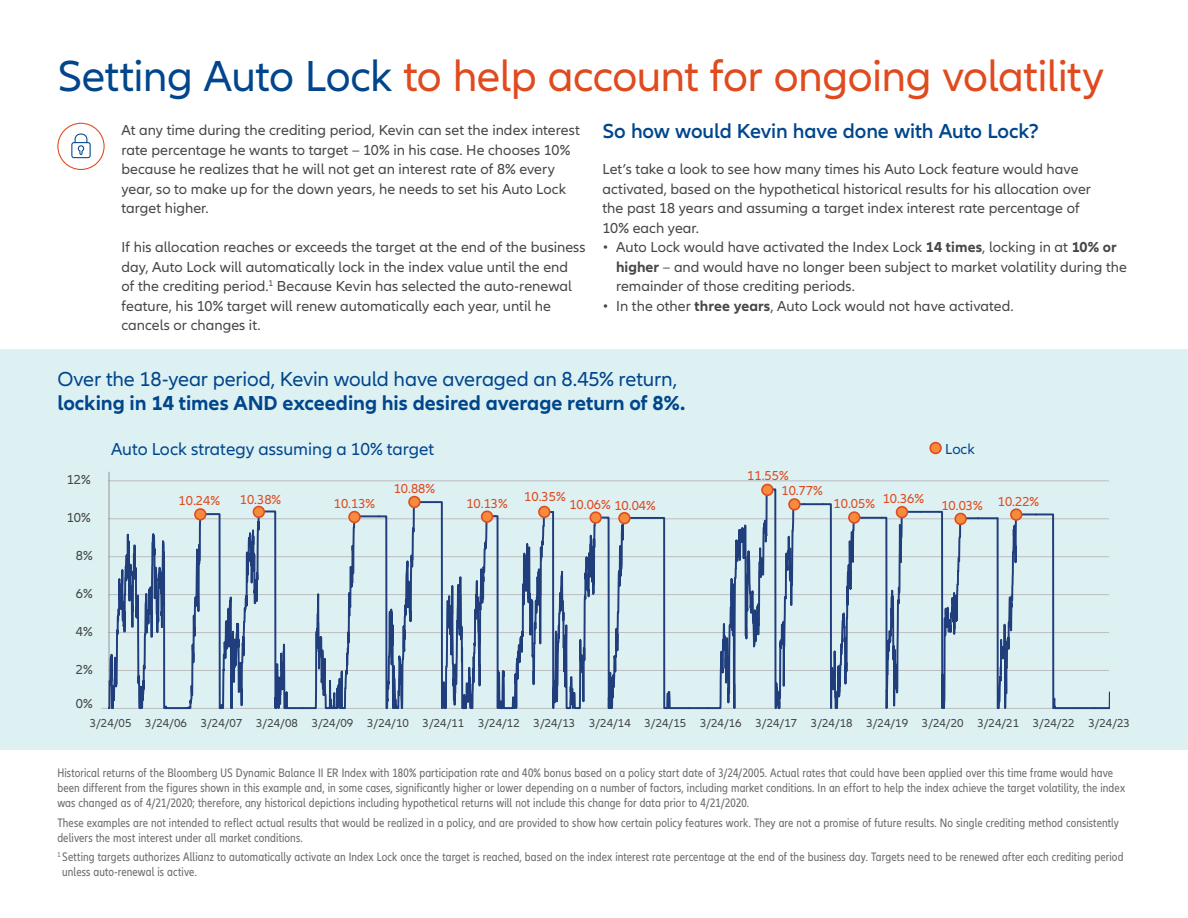
<style>
.page{position:relative;width:1188px;height:918px;background:#fff}
.page>*{position:absolute;margin:0;border:0;box-sizing:border-box;transform-origin:0 0}
.t1{font:45px "Allianz Neo";letter-spacing:-.015em;color:#df4a1e}
.t2{font:21px "Allianz Neo";letter-spacing:-.01em;color:#01468c}
.t3{font:700 21px "Allianz Neo";letter-spacing:-.005em;color:#01468c}
.t4{font:600 21px "Allianz Neo";letter-spacing:-.005em;color:#01468c}
.t5{font:18px "Allianz Neo";color:#01468c}
.t6{font:15px/19.5px "Allianz Neo";color:#454647}
.t7{font:15px "Allianz Neo";color:#01468c}
.t8{font:13.5px/14.9px "Allianz Neo";color:#df4a1e}
.t9{font:13.5px "Allianz Neo";color:#454647}
.t10{font:condensed 12.75px/15px "Allianz Neo";letter-spacing:.01em;color:#6c6d70}
.t11{font:12px "Allianz Neo";color:#454647}
.s1{color:#01468c}
.s2{font-weight:700}
</style>
<div class="page">
<div style="left:0;top:350px;width:1188px;height:400px;background:#ddf1f3"></div>
<hr style="left:101px;top:708px;width:1008px;height:1px;background:#bcbdc0">
<hr style="left:108px;top:670px;width:1001px;height:1px;background:#bcbdc0">
<hr style="left:108px;top:632px;width:1001px;height:1px;background:#bcbdc0">
<hr style="left:108px;top:594px;width:1001px;height:1px;background:#bcbdc0">
<hr style="left:108px;top:556px;width:1001px;height:1px;background:#bcbdc0">
<hr style="left:108px;top:519px;width:1001px;height:1px;background:#bcbdc0">
<hr style="left:108px;top:481px;width:1001px;height:1px;background:#bcbdc0">
<svg style="left:109px;top:349px;width:523px;height:361px"></svg>
<hr style="left:630px;top:517px;width:20px;height:2px;background:#203e7c">
<svg style="left:648px;top:517px;width:42px;height:192px"></svg>
<hr style="left:688px;top:707px;width:20px;height:2px;background:#203e7c">
<svg style="left:706px;top:349px;width:100px;height:361px"></svg>
<hr style="left:804px;top:503px;width:20px;height:2px;background:#203e7c">
<svg style="left:822px;top:349px;width:42px;height:360px"></svg>
<hr style="left:862px;top:517px;width:20px;height:2px;background:#203e7c">
<svg style="left:880px;top:441px;width:177px;height:268px"></svg>
<hr style="left:1055px;top:707px;width:20px;height:2px;background:#203e7c">
<svg style="left:1075px;top:692px;width:34px;height:17px"></svg>
<div style="left:930px;top:443px;width:11px;height:10px;background:#f58b3c;border-radius:50%"></div>
<div style="left:929px;top:442px;width:13px;height:12px;border:2px solid #df4a1e;border-radius:50%"></div>
<div style="left:195px;top:509px;width:11px;height:11px;background:#f58b3c;border-radius:50%"></div>
<div style="left:194px;top:508px;width:13px;height:13px;border:2px solid #df4a1e;border-radius:50%"></div>
<div style="left:253px;top:506px;width:11px;height:11px;background:#f58b3c;border-radius:50%"></div>
<div style="left:253px;top:506px;width:12px;height:12px;border:2px solid #df4a1e;border-radius:50%"></div>
<div style="left:349px;top:512px;width:11px;height:10px;background:#f58b3c;border-radius:50%"></div>
<div style="left:348px;top:511px;width:13px;height:12px;border:2px solid #df4a1e;border-radius:50%"></div>
<div style="left:409px;top:497px;width:11px;height:10px;background:#f58b3c;border-radius:50%"></div>
<div style="left:408px;top:496px;width:13px;height:12px;border:2px solid #df4a1e;border-radius:50%"></div>
<div style="left:482px;top:511px;width:10px;height:11px;background:#f58b3c;border-radius:50%"></div>
<div style="left:481px;top:511px;width:12px;height:12px;border:2px solid #df4a1e;border-radius:50%"></div>
<div style="left:539px;top:507px;width:11px;height:10px;background:#f58b3c;border-radius:50%"></div>
<div style="left:538px;top:506px;width:13px;height:12px;border:2px solid #df4a1e;border-radius:50%"></div>
<div style="left:619px;top:513px;width:11px;height:11px;background:#f58b3c;border-radius:50%"></div>
<div style="left:618px;top:512px;width:13px;height:12px;border:2px solid #df4a1e;border-radius:50%"></div>
<div style="left:590px;top:512px;width:11px;height:11px;background:#f58b3c;border-radius:50%"></div>
<div style="left:590px;top:511px;width:12px;height:13px;border:2px solid #df4a1e;border-radius:50%"></div>
<div style="left:762px;top:484px;width:11px;height:11px;background:#f58b3c;border-radius:50%"></div>
<div style="left:761px;top:484px;width:13px;height:12px;border:2px solid #df4a1e;border-radius:50%"></div>
<div style="left:789px;top:499px;width:11px;height:11px;background:#f58b3c;border-radius:50%"></div>
<div style="left:788px;top:498px;width:13px;height:13px;border:2px solid #df4a1e;border-radius:50%"></div>
<div style="left:849px;top:512px;width:11px;height:11px;background:#f58b3c;border-radius:50%"></div>
<div style="left:848px;top:511px;width:12px;height:13px;border:2px solid #df4a1e;border-radius:50%"></div>
<div style="left:897px;top:507px;width:10px;height:11px;background:#f58b3c;border-radius:50%"></div>
<div style="left:896px;top:506px;width:12px;height:12px;border:2px solid #df4a1e;border-radius:50%"></div>
<div style="left:955px;top:513px;width:11px;height:11px;background:#f58b3c;border-radius:50%"></div>
<div style="left:954px;top:513px;width:13px;height:12px;border:2px solid #df4a1e;border-radius:50%"></div>
<div style="left:1011px;top:509px;width:11px;height:11px;background:#f58b3c;border-radius:50%"></div>
<div style="left:1010px;top:508px;width:12px;height:13px;border:2px solid #df4a1e;border-radius:50%"></div>
<svg style="left:57px;top:123px;width:48px;height:47px"></svg>
<h1 class="t1" style="left:57px;top:50px;width:1048px"><span class="s1">Setting Auto Lock</span> to help account for ongoing volatility</h1>
<p class="t6" style="left:122px;top:121px;width:460px">At any time during the crediting period, Kevin can set the index interest rate percentage he wants to target – 10% in his case. He chooses 10% because he realizes that he will not get an interest rate of 8% every year, so to make up for the down years, he needs to set his Auto Lock target higher.</p>
<p class="t6" style="left:121px;top:238px;width:465px">If his allocation reaches or exceeds the target at the end of the business day, Auto Lock will automatically lock in the index value until the end<br>of the crediting period.<sup>1</sup> Because Kevin has selected the auto-renewal feature, his 10% target will renew automatically each year, until he cancels or changes it.</p>
<h2 class="t4" style="left:603px;top:119px;width:438px">So how would Kevin have done with Auto Lock?</h2>
<p class="t6" style="left:603px;top:160px;width:490px">Let’s take a look to see how many times his Auto Lock feature would have activated, based on the hypothetical historical results for his allocation over the past 18 years and assuming a target index interest rate percentage of 10% each year.</p>
<p class="t6" style="left:616px;top:238px;width:512px;text-indent:-14px">• Auto Lock would have activated the Index Lock <span class="s2">14 times</span>, locking in at <span class="s2">10% or higher</span> – and would have no longer been subject to market volatility during the remainder of those crediting periods.</p>
<p class="t6" style="left:603px;top:297px;width:413px">• In the other <span class="s2">three years</span>, Auto Lock would not have activated.</p>
<h2 class="t2" style="left:57px;top:367px;width:621px">Over the 18-year period, Kevin would have averaged an 8.45% return,</h2>
<h2 class="t3" style="left:57px;top:391px;width:630px">locking in 14 times AND exceeding his desired average return of 8%.</h2>
<p class="t9" style="left:67px;top:472px;width:26px">12%</p>
<p class="t9" style="left:67px;top:510px;width:26px">10%</p>
<p class="t9" style="left:76px;top:548px;width:18px">8%</p>
<p class="t9" style="left:76px;top:586px;width:18px">6%</p>
<p class="t9" style="left:76px;top:624px;width:18px">4%</p>
<p class="t9" style="left:76px;top:662px;width:18px">2%</p>
<p class="t9" style="left:76px;top:696px;width:18px">0%</p>
<h3 class="t5" style="left:111px;top:439px;width:325px">Auto Lock strategy assuming a 10% target</h3>
<p class="t7" style="left:945px;top:440px;width:31px">Lock</p>
<p class="t8" style="left:179px;top:494px;width:43px">10.24%</p>
<p class="t8" style="left:240px;top:493px;width:43px">10.38%</p>
<p class="t8" style="left:334px;top:497px;width:43px">10.13%</p>
<p class="t8" style="left:394px;top:482px;width:43px">10.88%</p>
<p class="t8" style="left:466px;top:496px;width:43px">10.13%</p>
<p class="t8" style="left:524px;top:490px;width:43px">10.35%</p>
<p class="t8" style="left:569px;top:498px;width:88px">10.06% 10.04%</p>
<p class="t8" style="left:782px;top:468px;width:43px;text-indent:-34px">11.55%<br>10.77%</p>
<p class="t8" style="left:834px;top:494px;width:92px">10.05% 10.36%</p>
<p class="t8" style="left:941px;top:496px;width:99px">10.03% 10.22%</p>
<p class="t11" style="left:145px;top:717px;width:43px">3/24/06</p>
<p class="t11" style="left:256px;top:717px;width:43px">3/24/08</p>
<p class="t11" style="left:367px;top:717px;width:43px">3/24/10</p>
<p class="t11" style="left:478px;top:717px;width:43px">3/24/12</p>
<p class="t11" style="left:589px;top:717px;width:43px">3/24/14</p>
<p class="t11" style="left:700px;top:717px;width:43px">3/24/16</p>
<p class="t11" style="left:811px;top:717px;width:43px">3/24/18</p>
<p class="t11" style="left:922px;top:717px;width:43px">3/24/20</p>
<p class="t11" style="left:1033px;top:717px;width:99px">3/24/22 3/24/23</p>
<p class="t11" style="left:90px;top:717px;width:43px">3/24/05</p>
<p class="t11" style="left:201px;top:717px;width:43px">3/24/07</p>
<p class="t11" style="left:312px;top:717px;width:43px">3/24/09</p>
<p class="t11" style="left:423px;top:717px;width:43px">3/24/11</p>
<p class="t11" style="left:534px;top:717px;width:43px">3/24/13</p>
<p class="t11" style="left:645px;top:717px;width:43px">3/24/15</p>
<p class="t11" style="left:755px;top:717px;width:43px">3/24/17</p>
<p class="t11" style="left:866px;top:717px;width:43px">3/24/19</p>
<p class="t11" style="left:977px;top:717px;width:43px">3/24/21</p>
<p class="t10" style="left:57px;top:765px;width:1069px">Historical returns of the Bloomberg US Dynamic Balance II ER Index with 180% participation rate and 40% bonus based on a policy start date of 3/24/2005. Actual rates that could have been applied over this time frame would have been different from the figures shown in this example and, in some cases, significantly higher or lower depending on a number of factors, including market conditions. In an effort to help the index achieve the target volatility, the index was changed as of 4/21/2020; therefore, any historical depictions including hypothetical returns will not include this change for data prior to 4/21/2020.</p>
<p class="t10" style="left:57px;top:815px;width:1063px">These examples are not intended to reflect actual results that would be realized in a policy, and are provided to show how certain policy features work. They are not a promise of future results. No single crediting method consistently delivers the most interest under all market conditions.</p>
<p class="t10" style="left:62px;top:850px;width:1063px;text-indent:-5px"><sup>1</sup> Setting targets authorizes Allianz to automatically activate an Index Lock once the target is reached, based on the index interest rate percentage at the end of the business day. Targets need to be renewed after each crediting period unless auto-renewal is active.</p>
</div>
